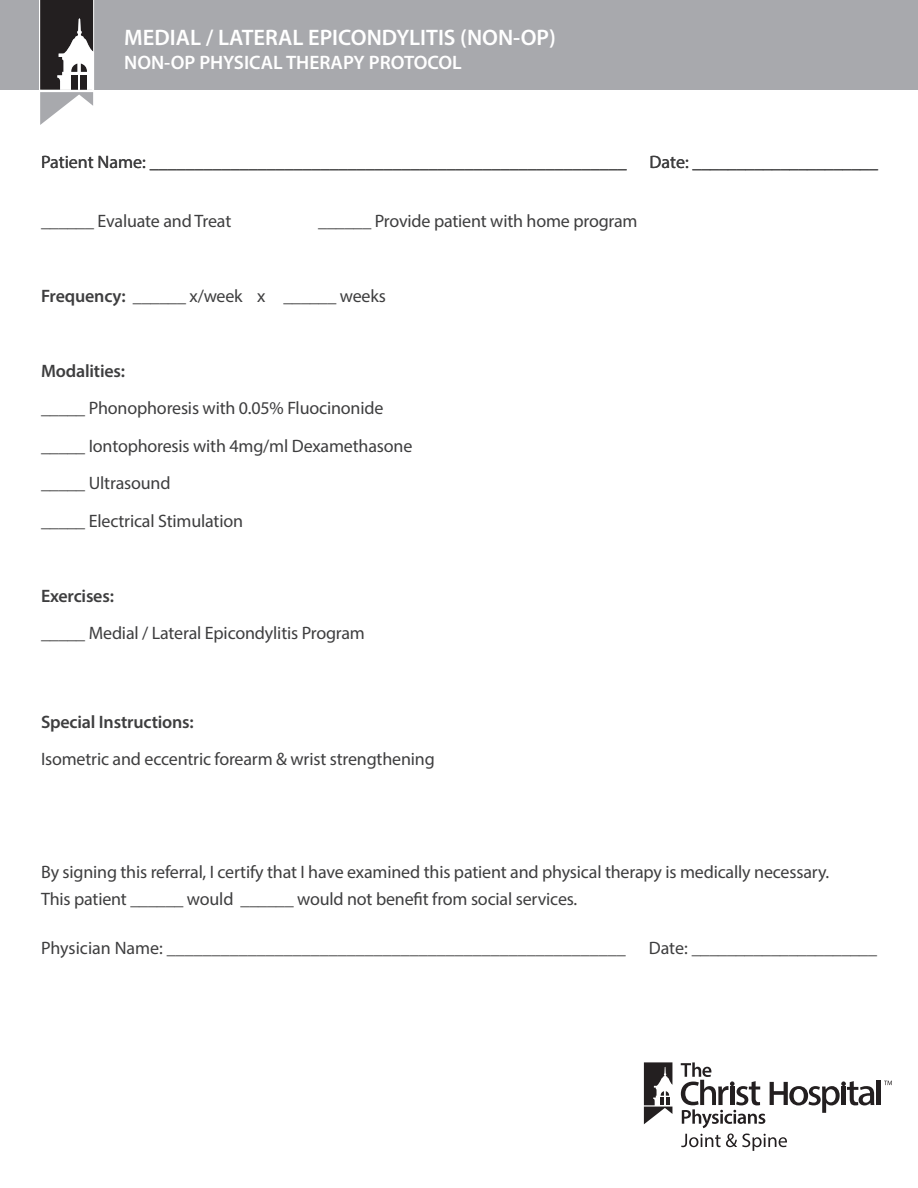
<style>
.page{position:relative;width:918px;height:1188px;background:#fff}
.page>*{position:absolute;margin:0;border:0;box-sizing:border-box;transform-origin:0 0}
.Body_copy{font:600 22.5px "Myriad Pro";color:#fff}
.Body_copy-2{font:600 19.5px "Myriad Pro";color:#fff}
.Body_copy-3{font:18px/27px "Myriad Pro";letter-spacing:-.01em;color:#3e3e3f}
.Body_copy-4{font:600 18px "Myriad Pro";letter-spacing:-.01em;color:#3e3e3f}
.s1{font-weight:600}
</style>
<div class="page">
<div style="left:0;top:0;width:918px;height:89px;background:#a8a9ad"></div>
<svg style="left:39px;top:0;width:55px;height:125px"></svg>
<svg style="left:884px;top:1081px;width:8px;height:4px"></svg>
<div style="left:876px;top:1081px;width:5px;height:24px;background:#231f20"></div>
<svg style="left:681px;top:1062px;width:193px;height:66px"></svg>
<svg style="left:644px;top:1062px;width:28px;height:62px"></svg>
<svg style="left:681px;top:1134px;width:106px;height:17px"></svg>
<p class="Body_copy" style="left:124px;top:23px;width:433px">MEDIAL / LATERAL EPICONDYLITIS (NON-OP)</p>
<p class="Body_copy-2" style="left:124px;top:50px;width:339px">NON-OP PHYSICAL THERAPY PROTOCOL</p>
<p class="Body_copy-3" style="left:41px;top:148px;width:587px">Patient Name: _____________________________________________________</p>
<p class="Body_copy-3" style="left:650px;top:148px;width:230px">Date: _____________________</p>
<p class="Body_copy-3" style="left:41px;top:207px;width:192px">______ Evaluate and Treat</p>
<p class="Body_copy-3" style="left:318px;top:207px;width:321px">______ Provide patient with home program</p>
<p class="Body_copy-3" style="left:41px;top:282px;width:346px"><span class="s1">Frequency:</span> ______ x/week x ______ weeks</p>
<p class="Body_copy-4" style="left:41px;top:359px;width:86px">Modalities:</p>
<p class="Body_copy-3" style="left:41px;top:394px;width:344px"><span class="s1">_____</span> Phonophoresis with 0.05% Fluocinonide</p>
<p class="Body_copy-3" style="left:41px;top:432px;width:373px"><span class="s1">_____</span> Iontophoresis with 4mg/ml Dexamethasone</p>
<p class="Body_copy-3" style="left:41px;top:469px;width:131px"><span class="s1">_____</span> Ultrasound</p>
<p class="Body_copy-3" style="left:41px;top:507px;width:204px"><span class="s1">_____</span> Electrical Stimulation</p>
<p class="Body_copy-4" style="left:41px;top:584px;width:74px">Exercises:</p>
<p class="Body_copy-3" style="left:41px;top:619px;width:325px"><span class="s1">_____</span> Medial / Lateral Epicondylitis Program</p>
<p class="Body_copy-4" style="left:41px;top:710px;width:154px">Special Instructions:</p>
<p class="Body_copy-3" style="left:41px;top:745px;width:395px">Isometric and eccentric forearm &amp; wrist strengthening</p>
<p class="Body_copy-3" style="left:41px;top:858px;width:790px">By signing this referral, I certify that I have examined this patient and physical therapy is medically necessary.<br>This patient ______ would ______ would not benefit from social services.</p>
<p class="Body_copy-3" style="left:41px;top:934px;width:586px">Physician Name: ___________________________________________________</p>
<p class="Body_copy-3" style="left:649px;top:934px;width:230px">Date: _____________________</p>
</div>
